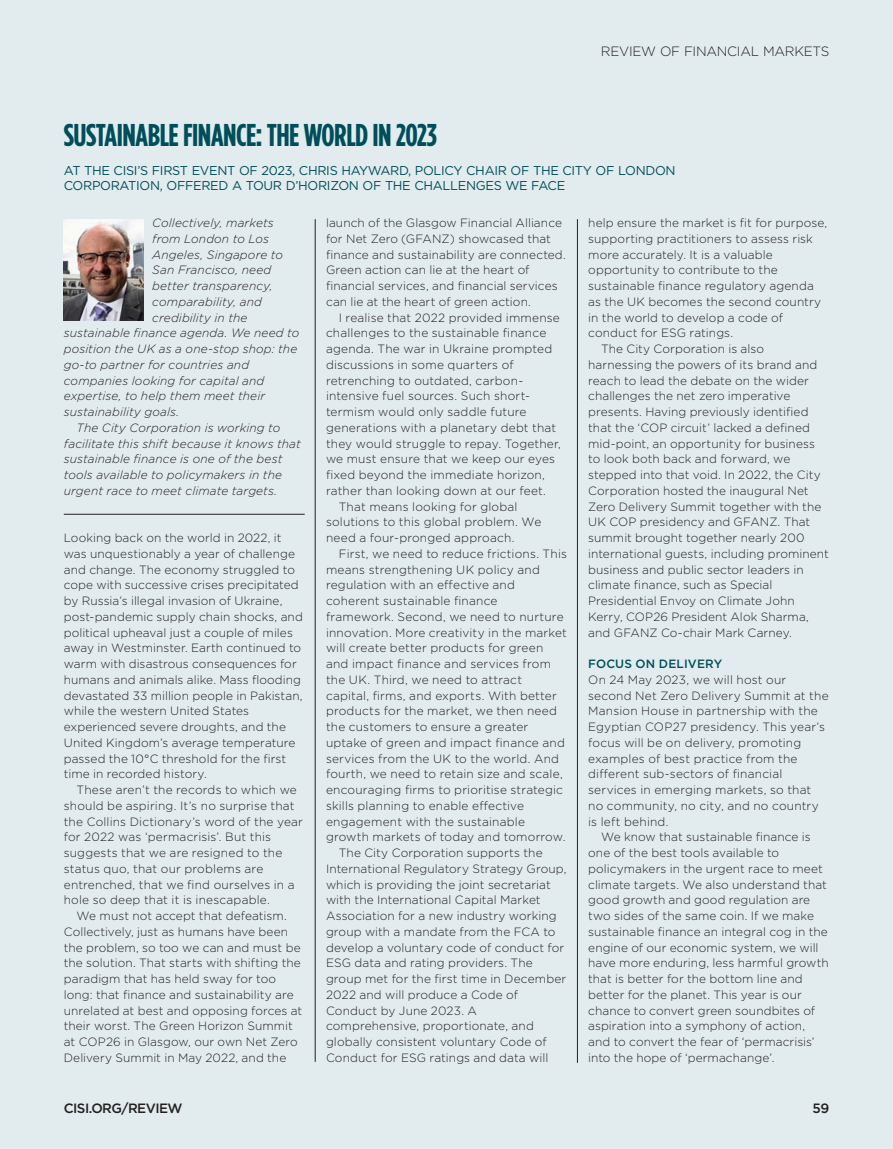
<style>
.page{position:relative;width:893px;height:1149px;background:#fff}
.page>*{position:absolute;margin:0;border:0;box-sizing:border-box;transform-origin:0 0}
.HEADLINE{font:700 31.5px "Gotham Condensed";letter-spacing:-.015em;color:#004e59}
.t1{font:300 13.5px "Gotham";letter-spacing:-.02em;color:#231f20}
.t2{font:500 13.5px "Gotham";letter-spacing:-.04em;color:#231f20}
.t3{font:12.75px/15px "Gotham";letter-spacing:-.025em;color:#004e59}
.COPY{font:300 12px/15.8px "Gotham";letter-spacing:.01em;color:#231f20}
.COPY-2{font:italic 300 12px/15.8px "Gotham";letter-spacing:.01em;color:#231f20}
.COPY-3{font:500 12px "Gotham";letter-spacing:.015em;color:#004e59}
</style>
<div class="page">
<div style="left:0;top:0;width:893px;height:1148px;background:#e2ecef"></div>
<hr style="left:577px;top:219px;width:1px;height:843px;background:#231f20">
<hr style="left:315px;top:219px;width:1px;height:842px;background:#231f20">
<hr style="left:64px;top:514px;width:241px;height:1px;background:#231f20">
<img style="left:64px;top:219px;width:80px;height:101px">
<p class="t1" style="left:601px;top:43px;width:230px">REVIEW OF FINANCIAL MARKETS</p>
<p class="HEADLINE" style="left:64px;top:117px;width:375px">SUSTAINABLE FINANCE: THE WORLD IN 2023</p>
<p class="t3" style="left:64px;top:163px;width:613px">AT THE CISI’S FIRST EVENT OF 2023, CHRIS HAYWARD, POLICY CHAIR OF THE CITY OF LONDON<br>CORPORATION, OFFERED A TOUR D’HORIZON OF THE CHALLENGES WE FACE</p>
<p class="COPY" style="left:588px;top:215px;width:241px">help ensure the market is fit for purpose, supporting practitioners to assess risk more accurately. It is a valuable opportunity to contribute to the sustainable finance regulatory agenda as the UK becomes the second country in the world to develop a code of conduct for ESG ratings.</p>
<p class="COPY" style="left:588px;top:340px;width:242px;text-indent:13px">The City Corporation is also harnessing the powers of its brand and reach to lead the debate on the wider challenges the net zero imperative presents. Having previously identified that the ‘COP circuit’ lacked a defined mid-point, an opportunity for business to look both back and forward, we stepped into that void. In 2022, the City Corporation hosted the inaugural Net Zero Delivery Summit together with the UK COP presidency and GFANZ. That summit brought together nearly 200 international guests, including prominent business and public sector leaders in climate finance, such as Special Presidential Envoy on Climate John Kerry, COP26 President Alok Sharma, and GFANZ Co-chair Mark Carney.</p>
<p class="COPY-3" style="left:588px;top:655px;width:136px">FOCUS ON DELIVERY</p>
<p class="COPY" style="left:588px;top:671px;width:242px">On 24 May 2023, we will host our second Net Zero Delivery Summit at the Mansion House in partnership with the Egyptian COP27 presidency. This year’s focus will be on delivery, promoting examples of best practice from the different sub-sectors of financial services in emerging markets, so that no community, no city, and no country is left behind.</p>
<p class="COPY" style="left:588px;top:828px;width:242px;text-indent:13px">We know that sustainable finance is one of the best tools available to policymakers in the urgent race to meet climate targets. We also understand that good growth and good regulation are two sides of the same coin. If we make sustainable finance an integral cog in the engine of our economic system, we will have more enduring, less harmful growth that is better for the bottom line and better for the planet. This year is our chance to convert green soundbites of aspiration into a symphony of action, and to convert the fear of ‘permacrisis’ into the hope of ‘permachange’.</p>
<p class="COPY" style="left:326px;top:215px;width:241px">launch of the Glasgow Financial Alliance for Net Zero (GFANZ) showcased that finance and sustainability are connected.<br>Green action can lie at the heart of financial services, and financial services can lie at the heart of green action.</p>
<p class="COPY" style="left:326px;top:309px;width:237px;text-indent:13px">I realise that 2022 provided immense challenges to the sustainable finance agenda. The war in Ukraine prompted discussions in some quarters of retrenching to outdated, carbon&shy;intensive fuel sources. Such short&shy;termism would only saddle future generations with a planetary debt that they would struggle to repay. Together, we must ensure that we keep our eyes fixed beyond the immediate horizon, rather than looking down at our feet.</p>
<p class="COPY" style="left:326px;top:498px;width:217px;text-indent:13px">That means looking for global solutions to this global problem. We need a four-pronged approach.</p>
<p class="COPY" style="left:326px;top:545px;width:242px;text-indent:13px">First, we need to reduce frictions. This means strengthening UK policy and regulation with an effective and coherent sustainable finance framework. Second, we need to nurture innovation. More creativity in the market will create better products for green and impact finance and services from the UK. Third, we need to attract capital, firms, and exports. With better products for the market, we then need the customers to ensure a greater uptake of green and impact finance and services from the UK to the world. And fourth, we need to retain size and scale, encouraging firms to prioritise strategic skills planning to enable effective engagement with the sustainable growth markets of today and tomorrow.</p>
<p class="COPY" style="left:326px;top:844px;width:242px;text-indent:13px">The City Corporation supports the International Regulatory Strategy Group, which is providing the joint secretariat with the International Capital Market Association for a new industry working group with a mandate from the FCA to develop a voluntary code of conduct for ESG data and rating providers. The group met for the first time in December 2022 and will produce a Code of Conduct by June 2023. A comprehensive, proportionate, and globally consistent voluntary Code of Conduct for ESG ratings and data will</p>
<p class="COPY-2" style="left:152px;top:215px;width:123px">Collectively, markets</p>
<p class="COPY-2" style="left:152px;top:230px;width:118px">from London to Los</p>
<p class="COPY-2" style="left:152px;top:246px;width:132px">Angeles, Singapore to</p>
<p class="COPY-2" style="left:152px;top:262px;width:121px">San Francisco, need</p>
<p class="COPY-2" style="left:152px;top:278px;width:122px">better transparency,</p>
<p class="COPY-2" style="left:152px;top:293px;width:111px">comparability, and</p>
<p class="COPY-2" style="left:152px;top:309px;width:97px">credibility in the</p>
<p class="COPY-2" style="left:64px;top:325px;width:237px">sustainable finance agenda. We need to</p>
<p class="COPY-2" style="left:64px;top:340px;width:235px">position the UK as a one-stop shop: the</p>
<p class="COPY-2" style="left:64px;top:356px;width:187px">go-to partner for countries and</p>
<p class="COPY-2" style="left:64px;top:372px;width:202px">companies looking for capital and</p>
<p class="COPY-2" style="left:64px;top:388px;width:203px">expertise, to help them meet their</p>
<p class="COPY-2" style="left:64px;top:403px;width:117px">sustainability goals.</p>
<p class="COPY-2" style="left:64px;top:419px;width:238px;text-indent:13px">The City Corporation is working to facilitate this shift because it knows that sustainable finance is one of the best tools available to policymakers in the urgent race to meet climate targets.</p>
<p class="COPY" style="left:64px;top:529px;width:241px">Looking back on the world in 2022, it was unquestionably a year of challenge and change. The economy struggled to cope with successive crises precipitated by Russia’s illegal invasion of Ukraine, post-pandemic supply chain shocks, and political upheaval just a couple of miles away in Westminster. Earth continued to warm with disastrous consequences for humans and animals alike. Mass flooding devastated 33 million people in Pakistan, while the western United States experienced severe droughts, and the United Kingdom’s average temperature passed the 10°C threshold for the first time in recorded history.</p>
<p class="COPY" style="left:64px;top:781px;width:241px;text-indent:13px">These aren’t the records to which we should be aspiring. It’s no surprise that the Collins Dictionary’s word of the year for 2022 was ‘permacrisis’. But this suggests that we are resigned to the status quo, that our problems are entrenched, that we find ourselves in a hole so deep that it is inescapable.</p>
<p class="COPY" style="left:64px;top:907px;width:240px;text-indent:13px">We must not accept that defeatism.<br>Collectively, just as humans have been the problem, so too we can and must be the solution. That starts with shifting the paradigm that has held sway for too long: that finance and sustainability are unrelated at best and opposing forces at their worst. The Green Horizon Summit at COP26 in Glasgow, our own Net Zero Delivery Summit in May 2022, and the</p>
<p class="t2" style="left:64px;top:1098px;width:120px">CISI.ORG/REVIEW</p>
<p class="t2" style="left:812px;top:1098px;width:18px">59</p>
</div>
